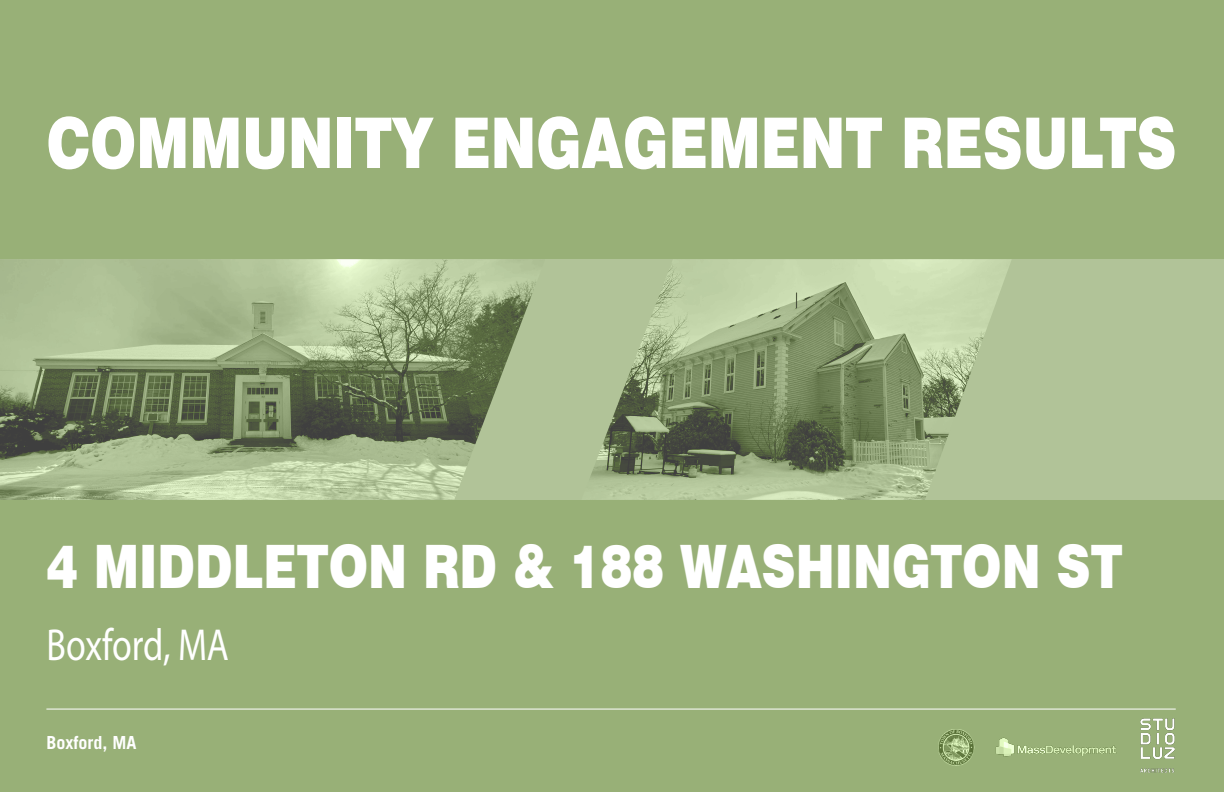
<style>
.page{position:relative;width:1224px;height:792px;background:#98b077}
.page>*{position:absolute;margin:0;border:0;box-sizing:border-box;transform-origin:0 0}
.t1{font:900 70px "Swiss 721 BT";color:#fff;scale:.8 1}
.t2{font:900 60px "Swiss 721 BT";color:#fff;scale:.8 1}
.t3{font:45px "Myriad Pro";letter-spacing:-.01em;color:#fff;scale:.8 1}
.t4{font:700 18px "Trade Gothic LT Std";color:#fff}
</style>
<div class="page">
<hr style="left:46px;top:709px;width:1130px;height:1px;background:#fff">
<img style="left:1140px;top:719px;width:35px;height:54px">
<img style="left:996px;top:737px;width:120px;height:20px">
<img style="left:938px;top:729px;width:37px;height:37px">
<svg style="left:0;top:259px;width:1224px;height:241px;fill:#b1c398"></svg>
<p class="t1" style="left:46px;top:101px;width:1414px">COMMUNITY ENGAGEMENT RESULTS</p>
<p class="t2" style="left:46px;top:530px;width:1347px">4 MIDDLETON RD &amp; 188 WASHINGTON ST</p>
<p class="t3" style="left:46px;top:617px;width:230px">Boxford, MA</p>
<p class="t4" style="left:46px;top:731px;width:92px">Boxford, MA</p>
</div>
